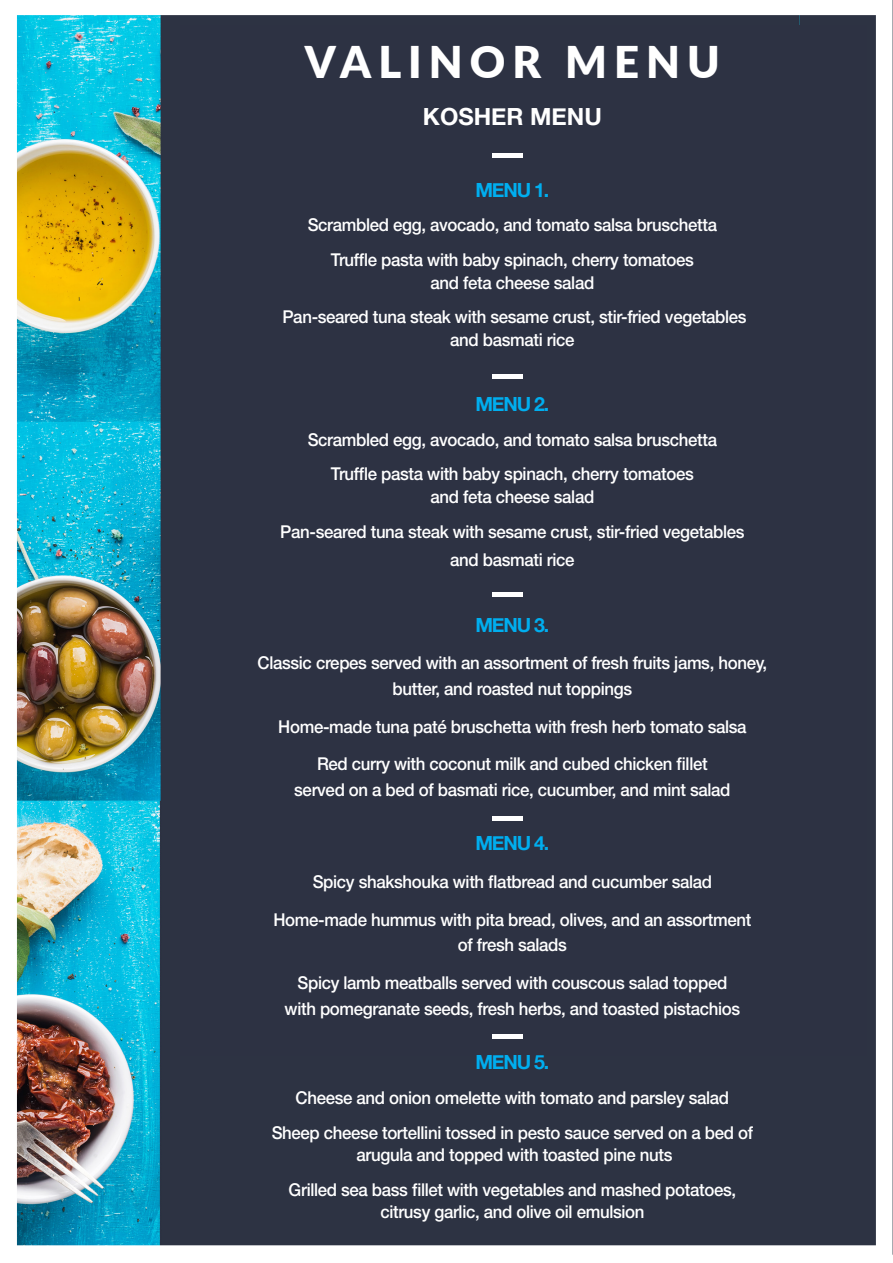
<style>
.page{position:relative;width:893px;height:1263px;background:#fff}
.page>*{position:absolute;margin:0;border:0;box-sizing:border-box;transform-origin:0 0}
.t1{font:900 43.65px "Lato";letter-spacing:.16em;color:#fff}
.t2{font:700 23.55px "Helvetica Neue";color:#fff}
.t3{font:700 19.5px "Helvetica Neue";letter-spacing:-.06em;color:#00aeef}
.t4{font:500 17.7px/22.6px "Helvetica Neue LT Pro";letter-spacing:-.02em;color:#fff;text-align:center;scale:.95 1}
</style>
<div class="page">
<img style="left:17px;top:15px;width:859px;height:1231px">
<div style="left:180px;top:25px;width:687px;height:1031px;background:#2d3243"></div>
<div style="left:638px;top:1099px;width:235px;height:146px;background:#2d3343"></div>
<div style="left:492px;top:153px;width:30px;height:5px;background:#fff"></div>
<div style="left:492px;top:374px;width:30px;height:5px;background:#fff"></div>
<div style="left:492px;top:592px;width:30px;height:5px;background:#fff"></div>
<div style="left:492px;top:816px;width:30px;height:5px;background:#fff"></div>
<div style="left:492px;top:1034px;width:30px;height:5px;background:#fff"></div>
<p class="t1" style="left:305px;top:29px;width:416px">VALINOR MENU</p>
<p class="t2" style="left:423px;top:98px;width:180px">KOSHER MENU</p>
<p class="t3" style="left:475px;top:175px;width:75px">MENU 1.</p>
<p class="t4" style="left:308px;top:214px;width:432px">Scrambled egg, avocado, and tomato salsa bruschetta</p>
<p class="t4" style="left:331px;top:248px;width:384px">Truffle pasta with baby spinach, cherry tomatoes and feta cheese salad</p>
<p class="t4" style="left:282px;top:305px;width:490px">Pan-seared tuna steak with sesame crust, stir-fried vegetables and basmati rice</p>
<p class="t3" style="left:475px;top:389px;width:75px">MENU 2.</p>
<p class="t4" style="left:308px;top:428px;width:432px">Scrambled egg, avocado, and tomato salsa bruschetta</p>
<p class="t4" style="left:331px;top:463px;width:384px">Truffle pasta with baby spinach, cherry tomatoes and feta cheese salad</p>
<p class="t4" style="left:280px;top:517px;width:490px;line-height:28.7px">Pan-seared tuna steak with sesame crust, stir-fried vegetables and basmati rice</p>
<p class="t3" style="left:475px;top:609px;width:75px">MENU 3.</p>
<p class="t4" style="left:258px;top:650px;width:538px;line-height:25.7px">Classic crepes served with an assortment of fresh fruits jams, honey, butter, and roasted nut toppings</p>
<p class="t4" style="left:278px;top:715px;width:494px">Home-made tuna paté bruschetta with fresh herb tomato salsa</p>
<p class="t4" style="left:294px;top:751px;width:461px;line-height:25.7px">Red curry with coconut milk and cubed chicken fillet served on a bed of basmati rice, cucumber, and mint salad</p>
<p class="t3" style="left:475px;top:828px;width:75px">MENU 4.</p>
<p class="t4" style="left:313px;top:870px;width:422px">Spicy shakshouka with flatbread and cucumber salad</p>
<p class="t4" style="left:273px;top:906px;width:505px;line-height:25.7px">Home-made hummus with pita bread, olives, and an assortment of fresh salads</p>
<p class="t4" style="left:285px;top:970px;width:481px;line-height:25.7px">Spicy lamb meatballs served with couscous salad topped with pomegranate seeds, fresh herbs, and toasted pistachios</p>
<p class="t3" style="left:475px;top:1047px;width:75px">MENU 5.</p>
<p class="t4" style="left:296px;top:1086px;width:458px">Cheese and onion omelette with tomato and parsley salad</p>
<p class="t4" style="left:272px;top:1121px;width:508px">Sheep cheese tortellini tossed in pesto sauce served on a bed of arugula and topped with toasted pine nuts</p>
<p class="t4" style="left:289px;top:1178px;width:473px">Grilled sea bass fillet with vegetables and mashed potatoes, citrusy garlic, and olive oil emulsion</p>
</div>
